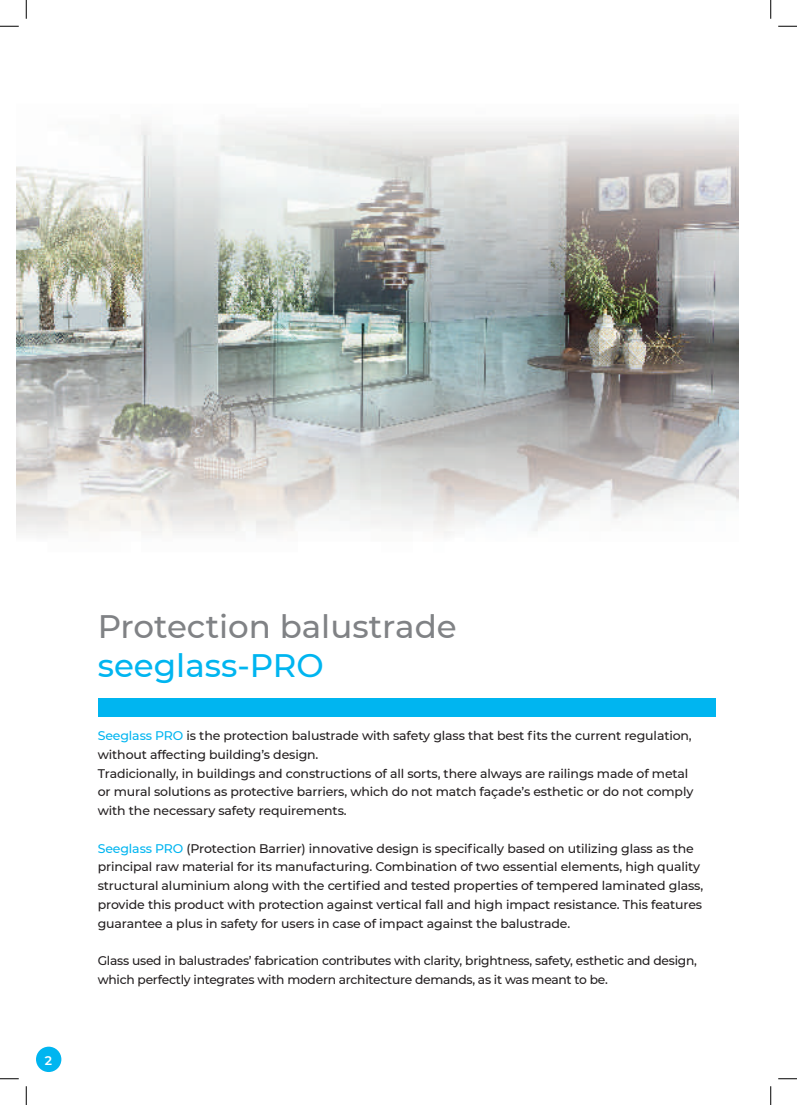
<style>
.page{position:relative;width:797px;height:1105px;background:#fff}
.page>*{position:absolute;margin:0;border:0;box-sizing:border-box;transform-origin:0 0}
.t1{font:500 32.5px "Montserrat";color:#808285}
.t2{font:500 32.5px "Montserrat";color:#00b5f0}
.t3{font:500 12.5px/18.8px "Montserrat";letter-spacing:-.01em;color:#231f20}
.t4{font:600 12.5px "Montserrat";color:#fff}
.s1{color:#00b5f0}
</style>
<div class="page">
<div style="left:98px;top:698px;width:617px;height:19px;background:#00b5f0"></div>
<img style="left:17px;top:310px;width:721px;height:13px">
<svg style="left:16px;top:323px;width:723px;height:211px;background:#bdc0be"></svg>
<img style="left:16px;top:119px;width:723px;height:191px">
<div style="left:36px;top:1047px;width:25px;height:25px;background:#00b5f0;border-radius:50%"></div>
<svg style="left:0;top:25px;width:19px;height:2px"></svg>
<svg style="left:778px;top:25px;width:19px;height:2px"></svg>
<svg style="left:0;top:1078px;width:19px;height:1px"></svg>
<svg style="left:778px;top:1078px;width:19px;height:1px"></svg>
<svg style="left:25px;top:0;width:2px;height:19px"></svg>
<svg style="left:25px;top:1086px;width:2px;height:19px"></svg>
<svg style="left:770px;top:0;width:1px;height:19px"></svg>
<svg style="left:770px;top:1086px;width:1px;height:19px"></svg>
<p class="t4" style="left:45px;top:1052px;width:9px">2</p>
<h1 class="t1" style="left:98px;top:604px;width:360px">Protection balustrade</h1>
<h1 class="t2" style="left:98px;top:643px;width:228px">seeglass-PRO</h1>
<p class="t3" style="left:98px;top:726px;width:597px"><span class="s1">Seeglass PRO</span> is the protection balustrade with safety glass that best fits the current regulation, without affecting building’s design.<br>Tradicionally, in buildings and constructions of all sorts, there always are railings made of metal or mural solutions as protective barriers, which do not match façade’s esthetic or do not comply with the necessary safety requirements.</p>
<p class="t3" style="left:98px;top:838px;width:607px"><span class="s1">Seeglass PRO</span> (Protection Barrier) innovative design is specifically based on utilizing glass as the principal raw material for its manufacturing. Combination of two essential elements, high quality structural aluminium along with the certified and tested properties of tempered laminated glass, provide this product with protection against vertical fall and high impact resistance. This features guarantee a plus in safety for users in case of impact against the balustrade.</p>
<p class="t3" style="left:98px;top:951px;width:600px">Glass used in balustrades’ fabrication contributes with clarity, brightness, safety, esthetic and design, which perfectly integrates with modern architecture demands, as it was meant to be.</p>
</div>
